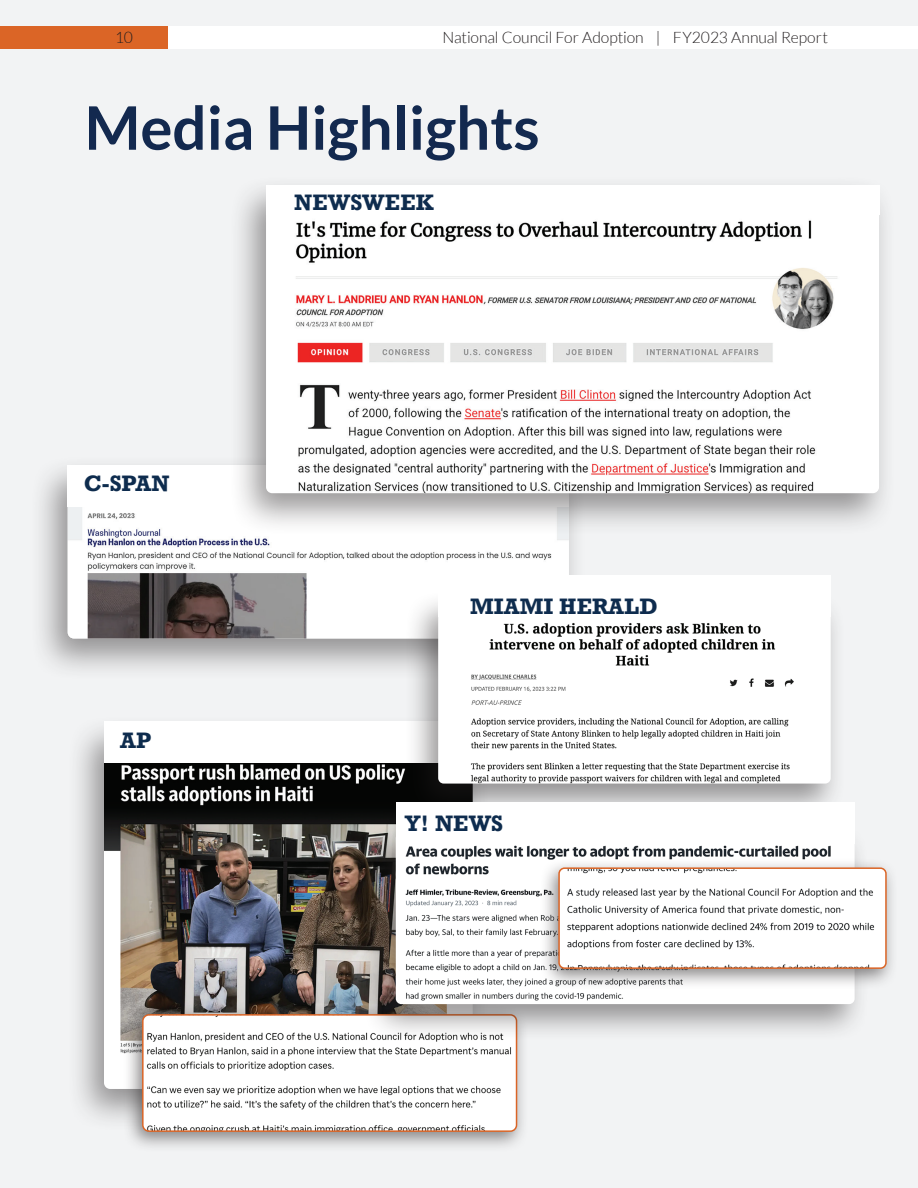
<style>
.page{position:relative;width:918px;height:1188px;background:#f2f3f4}
.page>*{position:absolute;margin:0;border:0;box-sizing:border-box;transform-origin:0 0}
.t1{font:700 60px "Lato";color:#13294f}
.t2{font:700 21px "Rockwell";letter-spacing:.01em;color:#0e2c4e}
.t3{font:300 15.75px "Lato";letter-spacing:-.005em;color:#231f20}
</style>
<div class="page">
<div style="left:67px;top:715px;width:423px;height:417px;background:#231f20;opacity:.46"></div>
<img style="left:104px;top:763px;width:301px;height:326px">
<div style="left:104px;top:722px;width:369px;height:41px;background:#fff"></div>
<div style="left:123px;top:1005px;width:406px;height:148px;background:#231f20;opacity:.53"></div>
<img style="left:143px;top:1015px;width:374px;height:116px">
<div style="left:142px;top:1014px;width:375px;height:118px;border:2px solid #db6526;border-radius:6px"></div>
<div style="left:30px;top:455px;width:556px;height:227px;background:#231f20;opacity:.46"></div>
<img style="left:68px;top:506px;width:501px;height:132px">
<div style="left:68px;top:465px;width:501px;height:41px;background:#fff"></div>
<div style="left:229px;top:175px;width:667px;height:361px;background:#231f20;opacity:.46"></div>
<img style="left:266px;top:215px;width:613px;height:278px">
<div style="left:266px;top:185px;width:613px;height:30px;background:#fff"></div>
<div style="left:405px;top:590px;width:441px;height:232px;background:#231f20;opacity:.46"></div>
<img style="left:438px;top:617px;width:393px;height:167px">
<div style="left:438px;top:576px;width:393px;height:41px;background:#fff"></div>
<div style="left:362px;top:822px;width:508px;height:220px;background:#231f20;opacity:.46"></div>
<img style="left:396px;top:843px;width:459px;height:161px">
<div style="left:396px;top:802px;width:459px;height:41px;background:#fff"></div>
<div style="left:539px;top:858px;width:360px;height:132px;background:#231f20;opacity:.53"></div>
<img style="left:559px;top:868px;width:327px;height:100px">
<div style="left:558px;top:867px;width:329px;height:102px;border:2px solid #db6526;border-radius:6px"></div>
<div style="left:0;top:26px;width:169px;height:23px;background:#db6526"></div>
<div style="left:169px;top:26px;width:749px;height:23px;background:#fff"></div>
<p class="t3" style="left:115px;top:29px;width:19px">10</p>
<p class="t3" style="left:442px;top:29px;width:387px">National Council For Adoption | FY2023 Annual Report</p>
<h1 class="t1" style="left:85px;top:94px;width:457px">Media Highlights</h1>
<h2 class="t2" style="left:84px;top:470px;width:87px">C-SPAN</h2>
<h2 class="t2" style="left:120px;top:727px;width:33px">AP</h2>
<h2 class="t2" style="left:294px;top:189px;width:141px">NEWSWEEK</h2>
<h2 class="t2" style="left:470px;top:593px;width:189px">MIAMI HERALD</h2>
<h2 class="t2" style="left:405px;top:810px;width:100px">Y! NEWS</h2>
</div>
